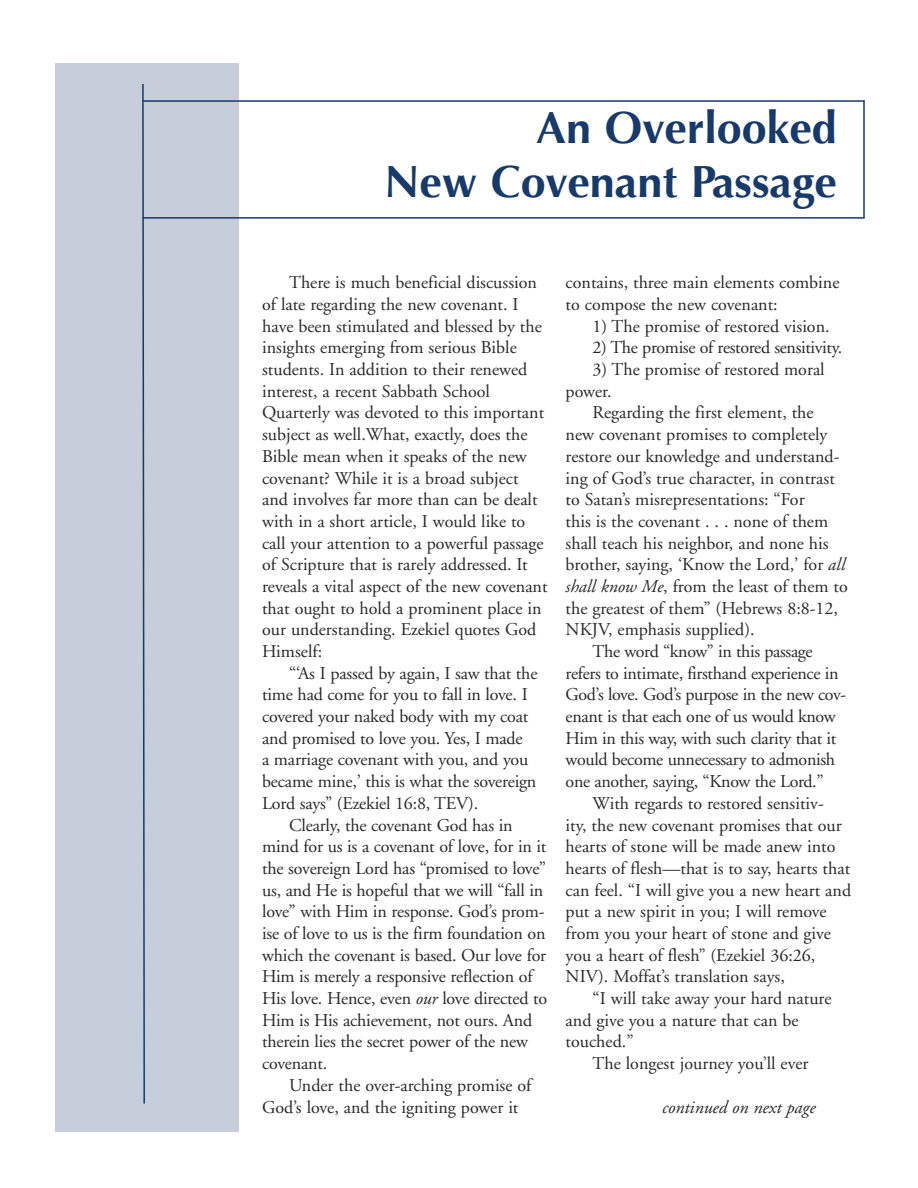
<style>
.page{position:relative;width:918px;height:1188px;background:#fff}
.page>*{position:absolute;margin:0;border:0;box-sizing:border-box;transform-origin:0 0}
.t1{font:700 45px "Optima";color:#173a6b}
.text{font:18px/21.8px "Adobe Garamond";color:#2a2828}
.text-2{font:18px/21.8px "Adobe Garamond";letter-spacing:-.02em;color:#2a2828}
.text-3{font:italic 18px "Adobe Garamond";color:#2a2828}
.s1{font-style:italic}
</style>
<div class="page">
<div style="left:55px;top:63px;width:184px;height:1068px;background:#c5ceda"></div>
<hr style="left:143px;top:100px;width:721px;height:2px;background:#173a6b">
<hr style="left:143px;top:217px;width:722px;height:2px;background:#173a6b">
<svg style="left:142px;top:84px;width:4px;height:1020px"></svg>
<hr style="left:863px;top:100px;width:2px;height:118px;background:#173a6b">
<p class="t1" style="left:536px;top:102px;width:302px">An Overlooked</p>
<p class="t1" style="left:385px;top:156px;width:454px">New Covenant Passage</p>
<p class="text" style="left:262px;top:272px;width:287px;text-indent:27px">There is much beneficial discussion of late regarding the new covenant. I have been stimulated and blessed by the insights emerging from serious Bible students. In addition to their renewed interest, a recent Sabbath School Quarterly was devoted to this important subject as well.What, exactly, does the Bible mean when it speaks of the new covenant? While it is a broad subject and involves far more than can be dealt with in a short article, I would like to call your attention to a powerful passage of Scripture that is rarely addressed. It reveals a vital aspect of the new covenant that ought to hold a prominent place in our understanding. Ezekiel quotes God Himself:</p>
<p class="text" style="left:262px;top:663px;width:277px;text-indent:27px">“‘As I passed by again, I saw that the time had come for you to fall in love. I covered your naked body with my coat and promised to love you. Yes, I made<br>a marriage covenant with you, and you became mine,’ this is what the sovereign Lord says” (Ezekiel 16:8, TEV).</p>
<p class="text" style="left:262px;top:814px;width:287px;text-indent:27px">Clearly, the covenant God has in mind for us is a covenant of love, for in it the sovereign Lord has “promised to love” us, and He is hopeful that we will “fall in love” with Him in response. God’s prom&shy;ise of love to us is the firm foundation on which the covenant is based. Our love for Him is merely a responsive reflection of His love. Hence, even <span class="s1">our</span> love directed to Him is His achievement, not ours. And therein lies the secret power of the new covenant.</p>
<p class="text" style="left:262px;top:1075px;width:271px;text-indent:27px">Under the over-arching promise of<br>God’s love, and the igniting power it</p>
<p class="text" style="left:566px;top:272px;width:275px">contains, three main elements combine to compose the new covenant:</p>
<p class="text" style="left:593px;top:316px;width:239px">1) The promise of restored vision.</p>
<p class="text-2" style="left:593px;top:337px;width:251px">2) The promise of restored sensitivity.</p>
<p class="text" style="left:566px;top:359px;width:261px;text-indent:27px">3) The promise of restored moral power.</p>
<p class="text" style="left:566px;top:402px;width:284px;text-indent:27px">Regarding the first element, the<br>new covenant promises to completely restore our knowledge and understand&shy;ing of God’s true character, in contrast to Satan’s misrepresentations: “For<br>this is the covenant . . . none of them shall teach his neighbor, and none his brother, saying, ‘Know the Lord,’ for <span class="s1">all shall know Me</span>, from the least of them to the greatest of them” (Hebrews 8:8-12, NKJV, emphasis supplied).</p>
<p class="text-2" style="left:566px;top:641px;width:282px;text-indent:27px">The word “know” in this passage refers to intimate, firsthand experience in God’s love. God’s purpose in the new cov&shy;enant is that each one of us would know Him in this way, with such clarity that it would become unnecessary to admonish one another, saying, “Know the Lord.”</p>
<p class="text" style="left:566px;top:793px;width:287px;text-indent:27px">With regards to restored sensitiv-<br>ity, the new covenant promises that our hearts of stone will be made anew into hearts of flesh—that is to say, hearts that can feel. “I will give you a new heart and put a new spirit in you; I will remove from you your heart of stone and give you a heart of flesh” (Ezekiel 36:26, NIV). Moffat’s translation says,</p>
<p class="text" style="left:566px;top:988px;width:267px;text-indent:27px">“I will take away your hard nature and give you a nature that can be touched.”</p>
<p class="text" style="left:593px;top:1053px;width:217px">The longest journey you’ll ever</p>
<p class="text-3" style="left:662px;top:1098px;width:155px">continued on next page</p>
</div>
